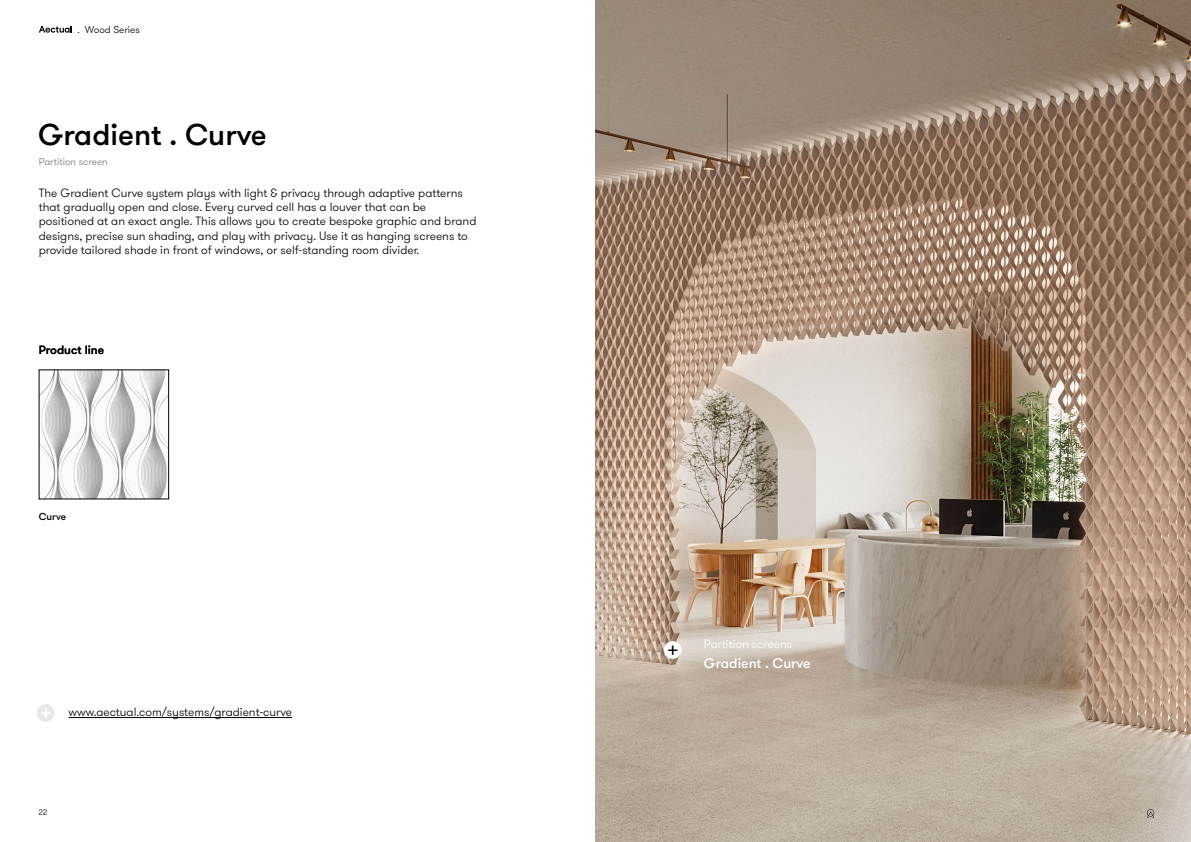
<style>
.page{position:relative;width:1191px;height:842px;background:#fff}
.page>*{position:absolute;margin:0;border:0;box-sizing:border-box;transform-origin:0 0}
.t1{font:500 30px "GT Walsheim";color:#000}
.t2{font:300 23.8px "GT Walsheim";color:#fff}
.t3{font:500 14px "GT Walsheim";color:#fff}
.t4{font:300 12px/14.4px "GT Walsheim";color:#000}
.t5{font:300 12px "GT Walsheim";color:#fff}
.t6{font:500 12px "GT Walsheim";color:#000}
.t7{font:300 10px "GT Walsheim";color:#77787b}
.t8{font:300 10px "GT Walsheim";color:#000}
.t9{font:500 10px "GT Walsheim";color:#000}
.t10{font:300 8px "GT Walsheim";color:#000}
.s1{font-size:23.8px;color:#000}
</style>
<div class="page">
<img style="left:41px;top:372px;width:126px;height:125px">
<hr style="left:69px;top:717px;width:223px;height:1px;background:#000">
<div style="left:37px;top:704px;width:18px;height:18px;background:#e6e7e8;border-radius:50%"></div>
<img style="left:595px;top:0;width:596px;height:842px">
<div style="left:664px;top:641px;width:17px;height:18px;background:#fff;border-radius:50%"></div>
<svg style="left:1147px;top:809px;width:7px;height:9px"></svg>
<svg style="left:39px;top:26px;width:33px;height:7px"></svg>
<p class="t8" style="left:78px;top:23px;width:64px">. Wood Series</p>
<h1 class="t1" style="left:38px;top:116px;width:230px">Gradient . Curve</h1>
<p class="t7" style="left:39px;top:155px;width:71px">Partition screen</p>
<p class="t4" style="left:39px;top:186px;width:439px">The Gradient Curve system plays with light &amp; privacy through adaptive patterns that gradually open and close. Every curved cell has a louver that can be positioned at an exact angle. This allows you to create bespoke graphic and brand designs, precise sun shading, and play with privacy. Use it as hanging screens to provide tailored shade in front of windows, or self-standing room divider.</p>
<p class="t6" style="left:39px;top:342px;width:67px">Product line</p>
<p class="t9" style="left:39px;top:510px;width:29px">Curve</p>
<h2 class="t2" style="left:39px;top:697px;width:15px">+</h2>
<p class="t4" style="left:69px;top:705px;width:225px">www.aectual.com/systems/gradient-curve</p>
<p class="t10" style="left:39px;top:807px;width:10px">22</p>
<p class="t5" style="left:666px;top:636px;width:128px"><span class="s1">+</span> Partition screens</p>
<p class="t3" style="left:704px;top:654px;width:108px">Gradient . Curve</p>
</div>
